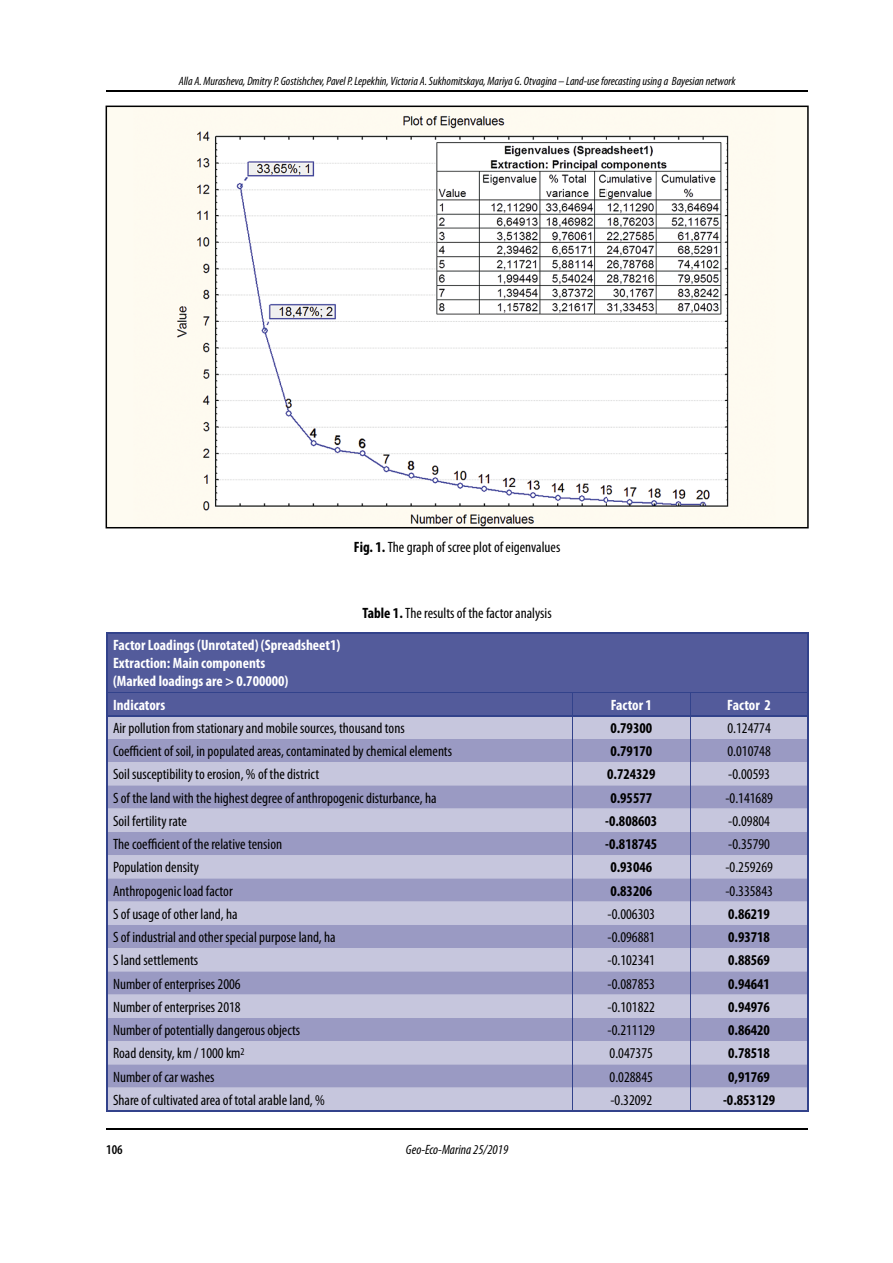
<style>
.page{position:relative;width:893px;height:1263px;background:#fff}
.page>*{position:absolute;margin:0;border:0;box-sizing:border-box;transform-origin:0 0}
.t1{font:condensed 15px "Myriad Pro";color:#000}
.t2{font:700 condensed 15px "Myriad Pro";color:#000}
.t3{font:700 condensed 15px/18px "Myriad Pro";color:#fff}
.t4{font:italic condensed 13.5px "Myriad Pro";color:#000}
.t5{font:600 condensed 13.5px "Myriad Pro";color:#000}
.t6{font:italic condensed 12px "Myriad Pro";color:#000}
.s1{font-weight:700}
</style>
<div class="page">
<hr style="left:106px;top:1128px;width:702px;height:2px;background:#000">
<hr style="left:106px;top:90px;width:702px;height:1px;background:#000">
<div style="left:108px;top:634px;width:699px;height:81px;background:#535b9b"></div>
<div style="left:108px;top:716px;width:699px;height:394px;background:#c6c6dd"></div>
<svg style="left:108px;top:739px;width:699px;height:348px;background:#aeaecf"></svg>
<hr style="left:108px;top:692px;width:464px;height:1px;background:#32428b">
<hr style="left:572px;top:692px;width:118px;height:1px;background:#32428b">
<hr style="left:690px;top:692px;width:117px;height:1px;background:#32428b">
<hr style="left:106px;top:716px;width:2px;height:23px;background:#32428b">
<hr style="left:807px;top:716px;width:2px;height:23px;background:#32428b">
<hr style="left:106px;top:739px;width:2px;height:23px;background:#32428b">
<hr style="left:807px;top:739px;width:2px;height:23px;background:#32428b">
<hr style="left:106px;top:762px;width:2px;height:23px;background:#32428b">
<hr style="left:807px;top:762px;width:2px;height:23px;background:#32428b">
<hr style="left:106px;top:785px;width:2px;height:23px;background:#32428b">
<hr style="left:807px;top:785px;width:2px;height:23px;background:#32428b">
<hr style="left:106px;top:808px;width:2px;height:24px;background:#32428b">
<hr style="left:807px;top:808px;width:2px;height:24px;background:#32428b">
<hr style="left:106px;top:832px;width:2px;height:23px;background:#32428b">
<hr style="left:807px;top:832px;width:2px;height:23px;background:#32428b">
<hr style="left:106px;top:855px;width:2px;height:23px;background:#32428b">
<hr style="left:807px;top:855px;width:2px;height:23px;background:#32428b">
<hr style="left:106px;top:878px;width:2px;height:23px;background:#32428b">
<hr style="left:807px;top:878px;width:2px;height:23px;background:#32428b">
<hr style="left:106px;top:901px;width:2px;height:24px;background:#32428b">
<hr style="left:807px;top:901px;width:2px;height:24px;background:#32428b">
<hr style="left:106px;top:925px;width:2px;height:23px;background:#32428b">
<hr style="left:807px;top:925px;width:2px;height:23px;background:#32428b">
<hr style="left:106px;top:948px;width:2px;height:23px;background:#32428b">
<hr style="left:807px;top:948px;width:2px;height:23px;background:#32428b">
<hr style="left:106px;top:971px;width:2px;height:23px;background:#32428b">
<hr style="left:807px;top:971px;width:2px;height:23px;background:#32428b">
<hr style="left:106px;top:994px;width:2px;height:24px;background:#32428b">
<hr style="left:807px;top:994px;width:2px;height:24px;background:#32428b">
<hr style="left:106px;top:1018px;width:2px;height:23px;background:#32428b">
<hr style="left:807px;top:1018px;width:2px;height:23px;background:#32428b">
<hr style="left:106px;top:1041px;width:2px;height:23px;background:#32428b">
<hr style="left:807px;top:1041px;width:2px;height:23px;background:#32428b">
<hr style="left:106px;top:1064px;width:2px;height:23px;background:#32428b">
<hr style="left:807px;top:1064px;width:2px;height:23px;background:#32428b">
<hr style="left:106px;top:1087px;width:2px;height:23px;background:#32428b">
<hr style="left:807px;top:1087px;width:2px;height:23px;background:#32428b">
<hr style="left:106px;top:1110px;width:466px;height:1px;background:#32428b">
<hr style="left:572px;top:1110px;width:118px;height:1px;background:#32428b">
<hr style="left:690px;top:1110px;width:119px;height:1px;background:#32428b">
<hr style="left:106px;top:632px;width:466px;height:2px;background:#32428b">
<hr style="left:106px;top:634px;width:2px;height:58px;background:#32428b">
<hr style="left:572px;top:632px;width:118px;height:2px;background:#32428b">
<hr style="left:690px;top:632px;width:119px;height:2px;background:#32428b">
<hr style="left:807px;top:634px;width:2px;height:58px;background:#32428b">
<hr style="left:106px;top:692px;width:2px;height:23px;background:#32428b">
<hr style="left:807px;top:692px;width:2px;height:23px;background:#32428b">
<hr style="left:106px;top:715px;width:466px;height:1px;background:#32428b">
<hr style="left:572px;top:715px;width:118px;height:1px;background:#32428b">
<hr style="left:690px;top:715px;width:119px;height:1px;background:#32428b">
<svg style="left:572px;top:693px;width:1px;height:417px"></svg>
<svg style="left:690px;top:693px;width:1px;height:417px"></svg>
<svg style="left:106px;top:106px;width:703px;height:422px"></svg>
<p class="t6" style="left:179px;top:74px;width:558px">Alla A. Murasheva, Dmitry P. Gostishchev, Pavel P. Lepekhin, Victoria A. Sukhomitskaya, Mariya G. Otvagina – Land-use forecasting using a Bayesian network</p>
<p class="t1" style="left:354px;top:538px;width:208px"><span class="s1">Fig. 1.</span> The graph of scree plot of eigenvalues</p>
<p class="t1" style="left:362px;top:604px;width:191px"><span class="s1">Table 1.</span> The results of the factor analysis</p>
<p class="t3" style="left:113px;top:636px;width:229px">Factor Loadings (Unrotated) (Spreadsheet1)<br>Extraction: Main components<br>(Marked loadings are &gt; 0.700000)</p>
<p class="t3" style="left:113px;top:695px;width:54px">Indicators</p>
<p class="t3" style="left:611px;top:695px;width:43px">Factor 1</p>
<p class="t3" style="left:727px;top:695px;width:45px">Factor 2</p>
<p class="t1" style="left:113px;top:719px;width:293px">Air pollution from stationary and mobile sources, thousand tons</p>
<p class="t2" style="left:610px;top:718px;width:43px">0.79300</p>
<p class="t1" style="left:727px;top:719px;width:45px">0.124774</p>
<p class="t1" style="left:113px;top:742px;width:341px">Coefficient of soil, in populated areas, contaminated by chemical elements</p>
<p class="t2" style="left:610px;top:742px;width:43px">0.79170</p>
<p class="t1" style="left:727px;top:742px;width:45px">0.010748</p>
<p class="t1" style="left:113px;top:765px;width:208px">Soil susceptibility to erosion, % of the district</p>
<p class="t2" style="left:607px;top:765px;width:50px">0.724329</p>
<p class="t1" style="left:728px;top:765px;width:43px">-0.00593</p>
<p class="t1" style="left:113px;top:788px;width:325px">S of the land with the highest degree of anthropogenic disturbance, ha</p>
<p class="t2" style="left:610px;top:788px;width:43px">0.95577</p>
<p class="t1" style="left:725px;top:788px;width:49px">-0.141689</p>
<p class="t1" style="left:113px;top:812px;width:75px">Soil fertility rate</p>
<p class="t2" style="left:605px;top:811px;width:54px">-0.808603</p>
<p class="t1" style="left:728px;top:812px;width:43px">-0.09804</p>
<p class="t1" style="left:113px;top:835px;width:171px">The coefficient of the relative tension</p>
<p class="t2" style="left:605px;top:835px;width:54px">-0.818745</p>
<p class="t1" style="left:728px;top:835px;width:43px">-0.35790</p>
<p class="t1" style="left:113px;top:858px;width:88px">Population density</p>
<p class="t2" style="left:610px;top:858px;width:43px">0.93046</p>
<p class="t1" style="left:725px;top:858px;width:49px">-0.259269</p>
<p class="t1" style="left:113px;top:881px;width:121px">Anthropogenic load factor</p>
<p class="t2" style="left:610px;top:881px;width:43px">0.83206</p>
<p class="t1" style="left:725px;top:881px;width:49px">-0.335843</p>
<p class="t1" style="left:113px;top:905px;width:126px">S of usage of other land, ha</p>
<p class="t1" style="left:607px;top:905px;width:49px">-0.006303</p>
<p class="t2" style="left:728px;top:904px;width:43px">0.86219</p>
<p class="t1" style="left:113px;top:928px;width:224px">S of industrial and other special purpose land, ha</p>
<p class="t1" style="left:607px;top:928px;width:49px">-0.096881</p>
<p class="t2" style="left:728px;top:928px;width:43px">0.93718</p>
<p class="t1" style="left:113px;top:951px;width:87px">S land settlements</p>
<p class="t1" style="left:607px;top:951px;width:49px">-0.102341</p>
<p class="t2" style="left:728px;top:951px;width:43px">0.88569</p>
<p class="t1" style="left:113px;top:974px;width:129px">Number of enterprises 2006</p>
<p class="t1" style="left:607px;top:974px;width:49px">-0.087853</p>
<p class="t2" style="left:728px;top:974px;width:43px">0.94641</p>
<p class="t1" style="left:113px;top:998px;width:129px">Number of enterprises 2018</p>
<p class="t1" style="left:607px;top:998px;width:49px">-0.101822</p>
<p class="t2" style="left:728px;top:997px;width:43px">0.94976</p>
<p class="t1" style="left:113px;top:1021px;width:189px">Number of potentially dangerous objects</p>
<p class="t1" style="left:607px;top:1021px;width:49px">-0.211129</p>
<p class="t2" style="left:728px;top:1021px;width:43px">0.86420</p>
<p class="t1" style="left:113px;top:1044px;width:133px">Road density, km / 1000 km<sup>2</sup></p>
<p class="t1" style="left:610px;top:1044px;width:45px">0.047375</p>
<p class="t2" style="left:728px;top:1044px;width:43px">0.78518</p>
<p class="t1" style="left:113px;top:1067px;width:103px">Number of car washes</p>
<p class="t1" style="left:610px;top:1067px;width:45px">0.028845</p>
<p class="t2" style="left:728px;top:1067px;width:43px">0,91769</p>
<p class="t1" style="left:113px;top:1091px;width:213px">Share of cultivated area of total arable land, %</p>
<p class="t1" style="left:610px;top:1091px;width:43px">-0.32092</p>
<p class="t2" style="left:723px;top:1090px;width:54px">-0.853129</p>
<p class="t5" style="left:106px;top:1141px;width:18px">106</p>
<p class="t4" style="left:406px;top:1142px;width:104px">Geo-Eco-Marina 25/2019</p>
</div>
